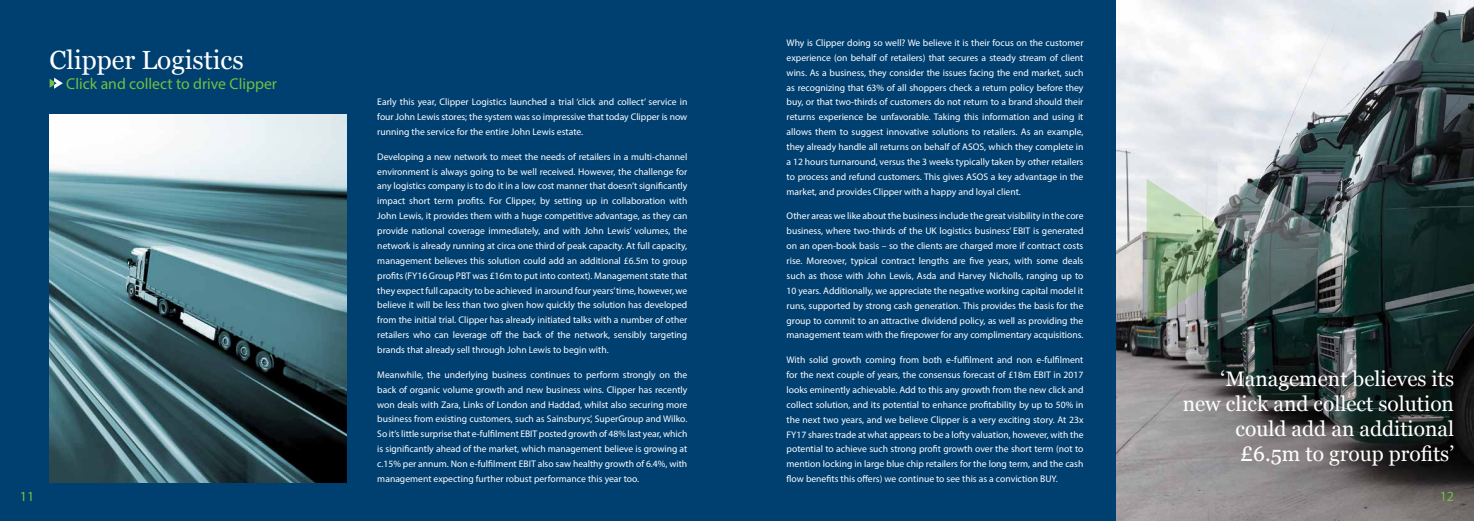
<style>
.page{position:relative;width:1474px;height:521px;background:#fff}
.page>*{position:absolute;margin:0;border:0;box-sizing:border-box;transform-origin:0 0}
.t1{font:26.25px "Georgia";color:#fff}
.t2{font:21px/25.2px "Georgia";color:#fff;text-align:right}
.t3{font:15.75px "Myriad Pro";color:#72bf44}
.t4{font:14px "Myriad Pro";color:#72bf44}
.t5{font:9.62px/14.9px "Myriad Pro";color:#fff;text-align:justify}
</style>
<div class="page">
<div style="left:0;top:0;width:1176px;height:521px;background:#004071"></div>
<img style="left:50px;top:115px;width:296px;height:367px">
<svg style="left:50px;top:78px;width:13px;height:11px"></svg>
<img style="left:1116px;top:0;width:357px;height:521px">
<img style="left:1146px;top:163px;width:212px;height:177px">
<h1 class="t1" style="left:50px;top:40px;width:196px">Clipper Logistics</h1>
<h3 class="t3" style="left:66px;top:74px;width:212px">Click and collect to drive Clipper</h3>
<p class="t5" style="left:377px;top:94px;width:311px">Early this year, Clipper Logistics launched a trial ‘click and collect’ service in four John Lewis stores; the system was so impressive that today Clipper is now running the service for the entire John Lewis estate.</p>
<p class="t5" style="left:377px;top:149px;width:311px">Developing a new network to meet the needs of retailers in a multi-channel environment is always going to be well received. However, the challenge for any logistics company is to do it in a low cost manner that doesn’t significantly impact short term profits. For Clipper, by setting up in collaboration with John Lewis, it provides them with a huge competitive advantage, as they can provide national coverage immediately, and with John Lewis’ volumes, the network is already running at circa one third of peak capacity. At full capacity, management believes this solution could add an additional £6.5m to group profits (FY16 Group PBT was £16m to put into context). Management state that they expect full capacity to be achieved in around four years’ time, however, we believe it will be less than two given how quickly the solution has developed from the initial trial. Clipper has already initiated talks with a number of other retailers who can leverage off the back of the network, sensibly targeting brands that already sell through John Lewis to begin with.</p>
<p class="t5" style="left:377px;top:367px;width:311px">Meanwhile, the underlying business continues to perform strongly on the back of organic volume growth and new business wins. Clipper has recently won deals with Zara, Links of London and Haddad, whilst also securing more business from existing customers, such as Sainsburys’, SuperGroup and Wilko.<br>So it’s little surprise that e-fulfilment EBIT posted growth of 48% last year, which is significantly ahead of the market, which management believe is growing at c.15% per annum. Non e-fulfilment EBIT also saw healthy growth of 6.4%, with management expecting further robust performance this year too.</p>
<p class="t5" style="left:786px;top:35px;width:298px">Why is Clipper doing so well? We believe it is their focus on the customer experience (on behalf of retailers) that secures a steady stream of client wins. As a business, they consider the issues facing the end market, such as recognizing that 63% of all shoppers check a return policy before they buy, or that two-thirds of customers do not return to a brand should their returns experience be unfavorable. Taking this information and using it allows them to suggest innovative solutions to retailers. As an example, they already handle all returns on behalf of ASOS, which they complete in a 12 hours turnaround, versus the 3 weeks typically taken by other retailers to process and refund customers. This gives ASOS a key advantage in the market, and provides Clipper with a happy and loyal client.</p>
<p class="t5" style="left:786px;top:209px;width:298px">Other areas we like about the business include the great visibility in the core business, where two-thirds of the UK logistics business’ EBIT is generated on an open-book basis – so the clients are charged more if contract costs rise. Moreover, typical contract lengths are five years, with some deals such as those with John Lewis, Asda and Harvey Nicholls, ranging up to 10 years. Additionally, we appreciate the negative working capital model it runs, supported by strong cash generation. This provides the basis for the group to commit to an attractive dividend policy, as well as providing the management team with the firepower for any complimentary acquisitions.</p>
<p class="t5" style="left:786px;top:352px;width:298px">With solid growth coming from both e-fulfilment and non e-fulfilment for the next couple of years, the consensus forecast of £18m EBIT in 2017 looks eminently achievable. Add to this any growth from the new click and collect solution, and its potential to enhance profitability by up to 50% in the next two years, and we believe Clipper is a very exciting story. At 23x FY17 shares trade at what appears to be a lofty valuation, however, with the potential to achieve such strong profit growth over the short term (not to mention locking in large blue chip retailers for the long term, and the cash flow benefits this offers) we continue to see this as a conviction BUY.</p>
<h2 class="t2" style="left:1182px;top:365px;width:273px">‘Management believes its new click and collect solution could add an additional £6.5m to group profits’</h2>
<h3 class="t4" style="left:20px;top:488px;width:16px">11</h3>
<h3 class="t4" style="left:1439px;top:488px;width:16px">12</h3>
</div>
